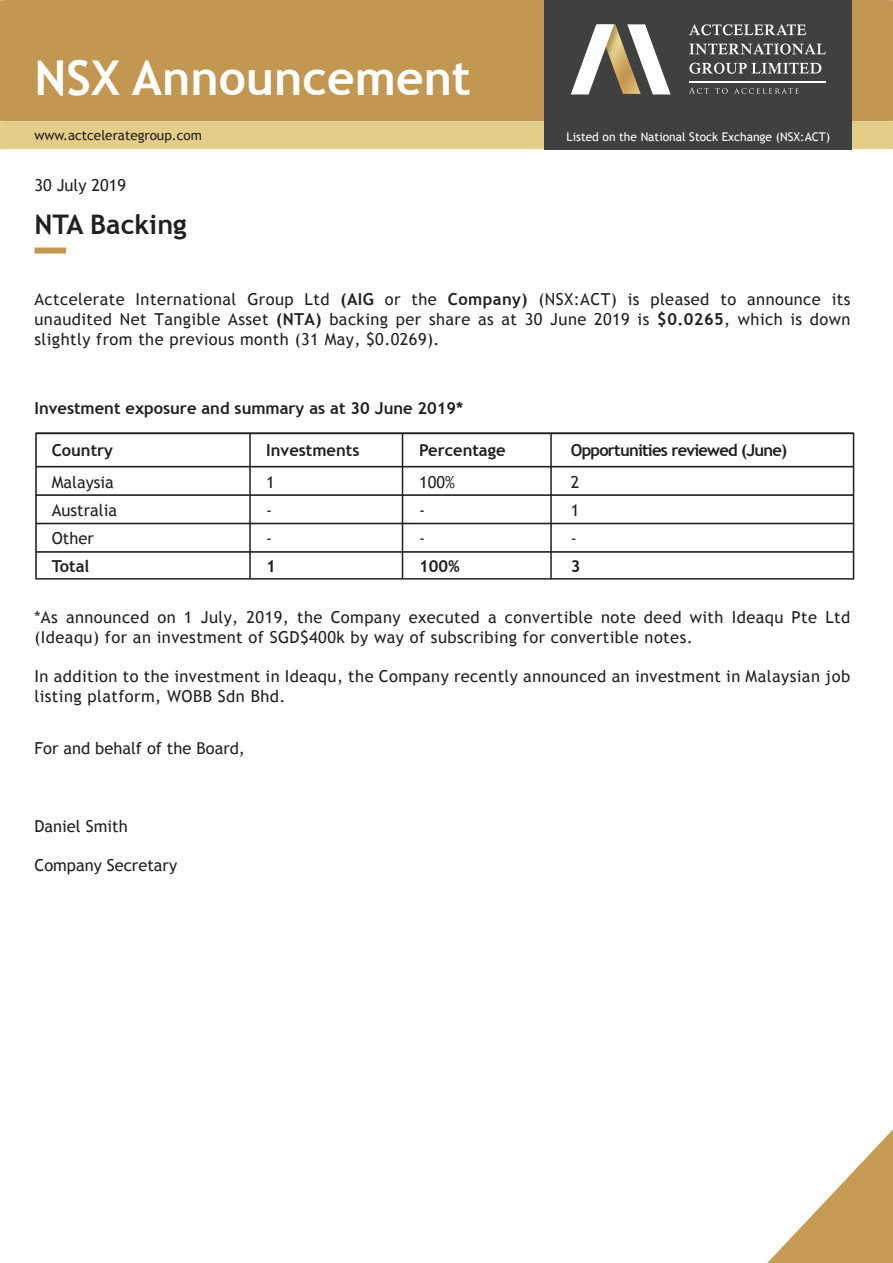
<style>
.page{position:relative;width:893px;height:1263px;background:#fff}
.page>*{position:absolute;margin:0;border:0;box-sizing:border-box;transform-origin:0 0}
.t1{font:700 48px "Trebuchet MS";color:#fff}
.t2{font:700 27px "Trebuchet MS";color:#231f20}
.t3{font:16.5px/28.2px "Trebuchet MS";letter-spacing:.025em;color:#231f20}
.t4{font:700 16.5px "Trebuchet MS";color:#231f20}
.t5{font:16.5px/28.2px "Trebuchet MS";color:#231f20}
.t6{font:700 16.5px "Trebuchet MS";letter-spacing:-.045em;color:#231f20}
.t7{font:13.5px "Trebuchet MS";color:#231f20}
.t8{font:12px "Trebuchet MS";color:#fff}
.s1{font-weight:700}
</style>
<div class="page">
<div style="left:0;top:0;width:893px;height:121px;background:#c19751"></div>
<div style="left:0;top:121px;width:893px;height:28px;background:#e3cd89"></div>
<div style="left:34px;top:248px;width:32px;height:6px;background:#c19751"></div>
<svg style="left:767px;top:1129px;width:126px;height:134px"></svg>
<div style="left:545px;top:0;width:307px;height:149px;background:#404041"></div>
<img style="left:614px;top:24px;width:13px;height:70px">
<svg style="left:571px;top:24px;width:43px;height:70px"></svg>
<svg style="left:627px;top:24px;width:44px;height:70px"></svg>
<svg style="left:689px;top:24px;width:117px;height:11px"></svg>
<svg style="left:689px;top:44px;width:137px;height:11px"></svg>
<svg style="left:689px;top:63px;width:132px;height:11px"></svg>
<svg style="left:689px;top:87px;width:20px;height:7px"></svg>
<svg style="left:715px;top:88px;width:13px;height:6px"></svg>
<svg style="left:734px;top:88px;width:65px;height:6px"></svg>
<hr style="left:689px;top:81px;width:136px;height:1px;background:#fff">
<div style="left:35px;top:433px;width:819px;height:147px;border:2px solid #231f20"></div>
<hr style="left:36px;top:551px;width:817px;height:2px;background:#231f20">
<hr style="left:36px;top:523px;width:817px;height:1px;background:#231f20">
<hr style="left:36px;top:494px;width:817px;height:2px;background:#231f20">
<hr style="left:36px;top:466px;width:817px;height:1px;background:#231f20">
<hr style="left:36px;top:432px;width:817px;height:2px;background:#231f20">
<hr style="left:249px;top:433px;width:2px;height:146px;background:#231f20">
<hr style="left:402px;top:433px;width:1px;height:146px;background:#231f20">
<hr style="left:550px;top:433px;width:2px;height:146px;background:#231f20">
<h1 class="t1" style="left:34px;top:48px;width:438px">NSX Announcement</h1>
<p class="t7" style="left:34px;top:128px;width:169px">www.actcelerategroup.com</p>
<p class="t5" style="left:34px;top:171px;width:93px">30 July 2019</p>
<h2 class="t2" style="left:34px;top:208px;width:154px">NTA Backing</h2>
<p class="t8" style="left:567px;top:130px;width:265px">Listed on the National Stock Exchange (NSX:ACT)</p>
<p class="t3" style="left:35px;top:289px;width:817px;line-height:19.8px;text-align:justify">Actcelerate International Group Ltd <span class="s1">(AIG</span> or the <span class="s1">Company)</span> (NSX:ACT) is pleased to announce its unaudited Net Tangible Asset <span class="s1">(NTA)</span> backing per share as at 30 June 2019 is <span class="s1">$0.0265</span>, which is down slightly from the previous month (31 May, $0.0269).</p>
<p class="t4" style="left:35px;top:398px;width:430px">Investment exposure and summary as at 30 June 2019*</p>
<p class="t4" style="left:52px;top:440px;width:63px">Country</p>
<p class="t5" style="left:52px;top:468px;width:67px">Malaysia<br>Australia<br>Other</p>
<p class="t4" style="left:52px;top:556px;width:39px">Total</p>
<p class="t4" style="left:266px;top:440px;width:95px">Investments</p>
<p class="t4" style="left:419px;top:440px;width:88px">Percentage</p>
<p class="t3" style="left:266px;top:468px;width:10px">1 - -</p>
<p class="t4" style="left:266px;top:556px;width:11px">1</p>
<p class="t3" style="left:419px;top:468px;width:37px">100% -<br>-</p>
<p class="t4" style="left:419px;top:556px;width:42px">100%</p>
<p class="t6" style="left:571px;top:440px;width:218px">Opportunities reviewed (June)</p>
<p class="t3" style="left:571px;top:468px;width:10px;text-align:justify">2<br>1 -</p>
<p class="t4" style="left:571px;top:556px;width:11px">3</p>
<p class="t3" style="left:35px;top:607px;width:817px;line-height:19.8px">*As announced on 1 July, 2019, the Company executed a convertible note deed with Ideaqu Pte Ltd (Ideaqu) for an investment of SGD$400k by way of subscribing for convertible notes.</p>
<p class="t3" style="left:35px;top:667px;width:817px;line-height:19.8px">In addition to the investment in Ideaqu, the Company recently announced an investment in Malaysian job listing platform, WOBB Sdn Bhd.</p>
<p class="t5" style="left:35px;top:734px;width:212px">For and behalf of the Board,</p>
<p class="t5" style="left:35px;top:812px;width:95px">Daniel Smith</p>
<p class="t5" style="left:35px;top:851px;width:144px">Company Secretary</p>
</div>
